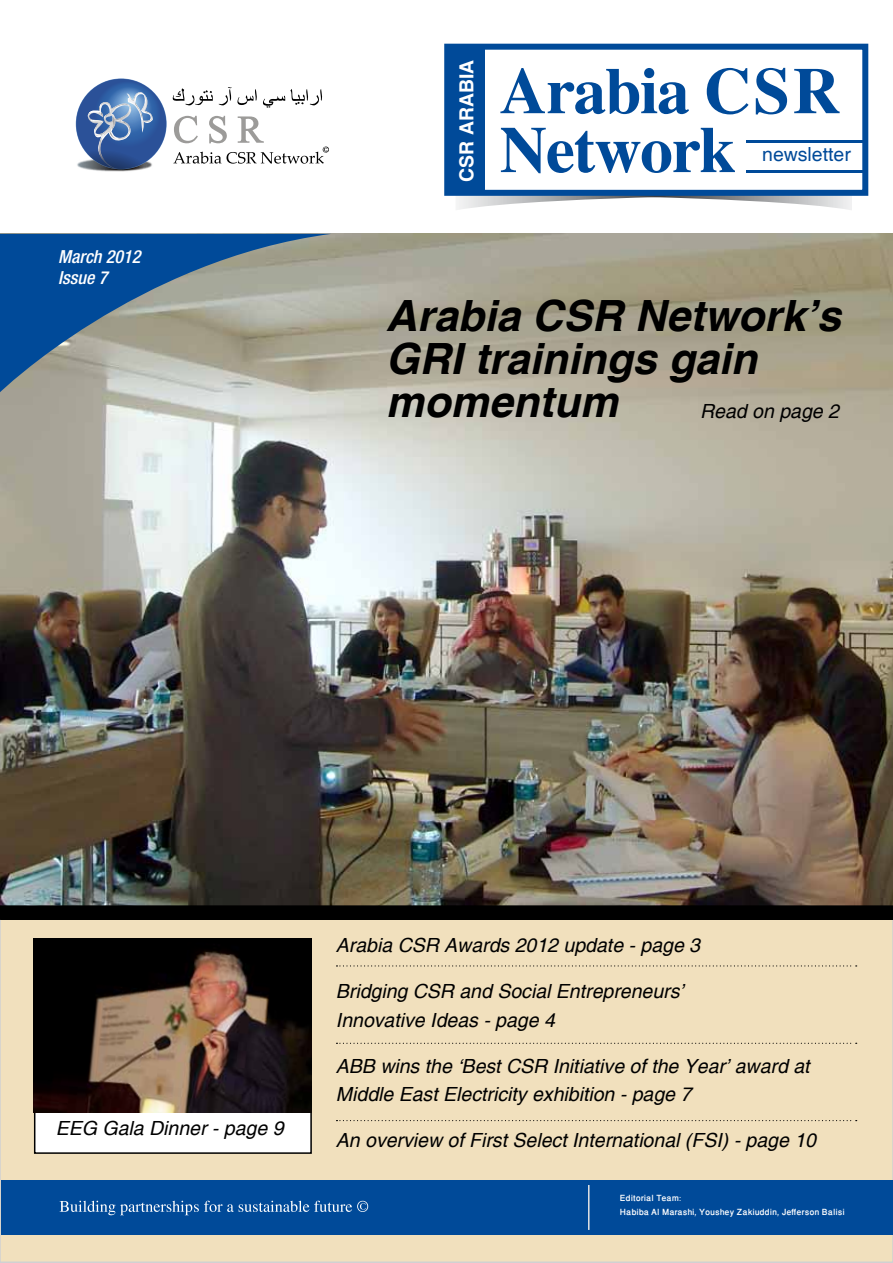
<style>
.page{position:relative;width:893px;height:1263px;background:#fff}
.page>*{position:absolute;margin:0;border:0;box-sizing:border-box;transform-origin:0 0}
.t1{font:700 65.55px "Times";letter-spacing:-.02em;color:#004a99}
.t2{font:italic 700 43.05px/42.8px "Helvetica";color:#000}
.t3{font:italic 19.5px/28.2px "Helvetica";color:#000}
.t4{font:19.5px "Helvetica";color:#004a99}
.t5{font:700 19.5px "Helvetica";color:#fff}
.t6{font:italic 500 condensed 18px/21.6px "Helvetica Neue LT Std";color:#fff}
.t7{font:500 12px/14.4px "Win Soft Pro";color:#fff}
</style>
<div class="page">
<div style="left:0;top:234px;width:893px;height:1028px;background:#f1e0bd"></div>
<img style="left:0;top:234px;width:893px;height:671px">
<div style="left:35px;top:939px;width:276px;height:214px;background:#fff"></div>
<svg style="left:456px;top:196px;width:396px;height:14px"></svg>
<div style="left:444px;top:44px;width:424px;height:152px;background:#fff;border:6px solid #004a99"></div>
<div style="left:447px;top:47px;width:38px;height:146px;background:#004a99"></div>
<hr style="left:746px;top:140px;width:120px;height:3px;background:#004a99">
<hr style="left:746px;top:170px;width:120px;height:2px;background:#004a99">
<svg style="left:0;top:234px;width:331px;height:158px;background:#6b869a"></svg>
<div style="left:1px;top:1180px;width:891px;height:55px;background:#004a99"></div>
<svg style="left:60px;top:1201px;width:308px;height:14px"></svg>
<img style="left:77px;top:152px;width:67px;height:20px">
<svg style="left:172px;top:88px;width:41px;height:17px"></svg>
<svg style="left:219px;top:87px;width:104px;height:21px"></svg>
<svg style="left:76px;top:79px;width:90px;height:90px"></svg>
<svg style="left:173px;top:116px;width:156px;height:48px"></svg>
<svg style="left:87px;top:90px;width:66px;height:79px;background:#5778ab"></svg>
<svg style="left:336px;top:965px;width:521px;height:1px"></svg>
<svg style="left:336px;top:1043px;width:521px;height:1px"></svg>
<svg style="left:336px;top:1120px;width:521px;height:1px"></svg>
<div style="left:0;top:905px;width:893px;height:15px;background:#000"></div>
<hr style="left:588px;top:1185px;width:1px;height:45px;background:#e3e4e4">
<img style="left:34px;top:938px;width:278px;height:174px">
<p class="t6" style="left:58px;top:246px;width:84px">March 2012<br>Issue 7</p>
<p class="t5" style="left:455px;top:182px;width:124px;rotate:-90deg">CSR ARABIA</p>
<h1 class="t1" style="left:500px;top:53px;width:341px">Arabia CSR</h1>
<p class="t4" style="left:762px;top:143px;width:90px">newsletter</p>
<h1 class="t1" style="left:500px;top:112px;width:237px">Network</h1>
<h2 class="t2" style="left:386px;top:297px;width:456px">Arabia CSR Network s’<br>GRI trainings gain</h2>
<p class="t3" style="left:700px;top:398px;width:140px">Read on page 2</p>
<h2 class="t2" style="left:386px;top:382px;width:234px">momentum</h2>
<p class="t3" style="left:56px;top:1115px;width:229px">EEG Gala Dinner - page 9</p>
<p class="t3" style="left:336px;top:932px;width:366px">Arabia CSR Awards 2012 update - page 3</p>
<p class="t3" style="left:336px;top:978px;width:349px">Bridging CSR and Social Entrepreneurs‘<br>Innovative Ideas - page 4</p>
<p class="t3" style="left:336px;top:1052px;width:475px">ABB wins the ‘Best CSR Initiative of the Year’ award at<br>Middle East Electricity exhibition - page 7</p>
<p class="t3" style="left:336px;top:1127px;width:482px">An overview of First Select International (FSI) - page 10</p>
<p class="t7" style="left:620px;top:1191px;width:226px">Editorial Team:<br>Habiba Al Marashi, Youshey Zakiuddin, Jefferson Balisi</p>
</div>
